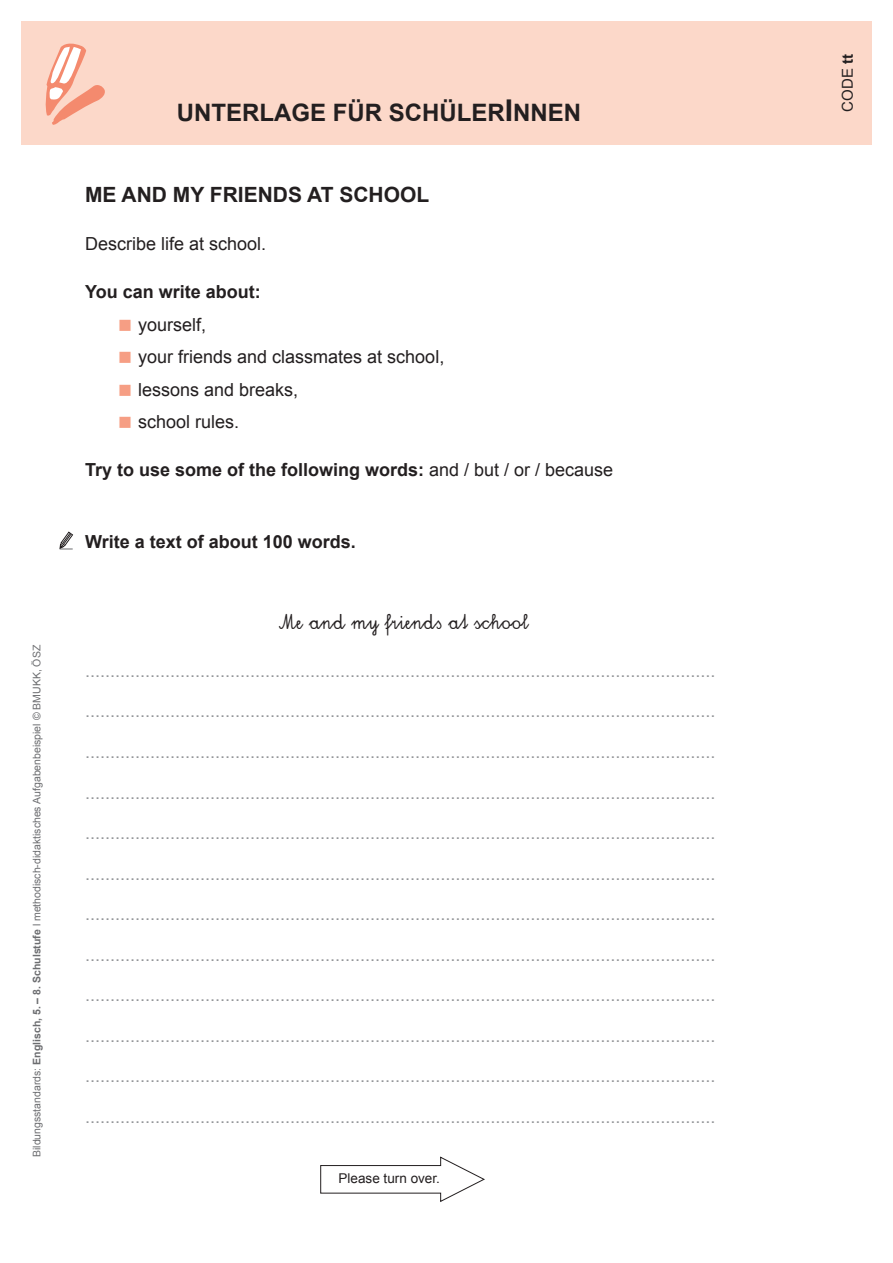
<style>
.page{position:relative;width:893px;height:1263px;background:#fff}
.page>*{position:absolute;margin:0;border:0;box-sizing:border-box;transform-origin:0 0}
.t1{font:700 24px "Arial";color:#231f20}
.t2{font:700 21px "Arial";color:#231f20}
.t3{font:21px "Schuschri 95 0";color:#231f20}
.t4{font:18px "Arial";color:#939598}
.t5{font:18px "Arial";color:#231f20}
.t6{font:700 18px "Arial";color:#231f20}
.t7{font:15px "Arial";color:#231f20}
.t8{font:13.5px "Arial";color:#231f20}
.t9{font:10.5px "Arial";color:#6c6d70}
.s1{font-weight:700}
.s2{font-size:30px}
.s3{color:#f69e84}
.s4{font-weight:400}
</style>
<div class="page">
<svg style="left:59px;top:531px;width:15px;height:19px"></svg>
<svg style="left:320px;top:1156px;width:165px;height:46px"></svg>
<div style="left:21px;top:21px;width:851px;height:124px;background:#fcd8c9"></div>
<svg style="left:45px;top:43px;width:60px;height:82px"></svg>
<p class="t9" style="left:30px;top:1157px;width:513px;rotate:-90deg">Bildungsstandards: <span class="s1">Englisch, 5. – 8. Schulstufe</span> l methodisch-didaktisches Aufgabenbeispiel © BMUKK, ÖSZ</p>
<h1 class="t1" style="left:177px;top:97px;width:406px">UNTERLAGE FÜR SCHÜLER<span class="s2">I</span>NNEN</h1>
<p class="t2" style="left:85px;top:181px;width:346px">ME AND MY FRIENDS AT SCHOOL</p>
<p class="t5" style="left:85px;top:232px;width:183px">Describe life at school.</p>
<p class="t6" style="left:85px;top:280px;width:177px">You can write about:</p>
<p class="t5" style="left:119px;top:313px;width:89px"><span class="s3">■</span> yourself,</p>
<p class="t5" style="left:119px;top:345px;width:327px"><span class="s3">■</span> your friends and classmates at school,</p>
<p class="t5" style="left:119px;top:378px;width:181px"><span class="s3">■</span> lessons and breaks,</p>
<p class="t5" style="left:119px;top:410px;width:122px"><span class="s3">■</span> school rules.</p>
<p class="t6" style="left:85px;top:458px;width:530px">Try to use some of the following words: <span class="s4">and / but / or / because</span></p>
<p class="t6" style="left:85px;top:530px;width:272px">Write a text of about 100 words.</p>
<p class="t3" style="left:279px;top:611px;width:251px">Me and my friendš at school</p>
<p class="t4" style="left:85px;top:659px;width:632px">..............................................................................................................................</p>
<p class="t4" style="left:85px;top:699px;width:632px">..............................................................................................................................</p>
<p class="t4" style="left:85px;top:740px;width:632px">..............................................................................................................................</p>
<p class="t4" style="left:85px;top:780px;width:632px">..............................................................................................................................</p>
<p class="t4" style="left:85px;top:821px;width:632px">..............................................................................................................................</p>
<p class="t4" style="left:85px;top:861px;width:632px">..............................................................................................................................</p>
<p class="t4" style="left:85px;top:902px;width:632px">..............................................................................................................................</p>
<p class="t4" style="left:85px;top:942px;width:632px">..............................................................................................................................</p>
<p class="t4" style="left:85px;top:983px;width:632px">..............................................................................................................................</p>
<p class="t4" style="left:85px;top:1023px;width:632px">..............................................................................................................................</p>
<p class="t4" style="left:85px;top:1064px;width:632px">..............................................................................................................................</p>
<p class="t4" style="left:85px;top:1104px;width:632px">..............................................................................................................................</p>
<p class="t8" style="left:339px;top:1169px;width:103px">Please turn over.</p>
<p class="t7" style="left:838px;top:112px;width:59px;rotate:-90deg">CODE <span class="s1">tt</span></p>
</div>
